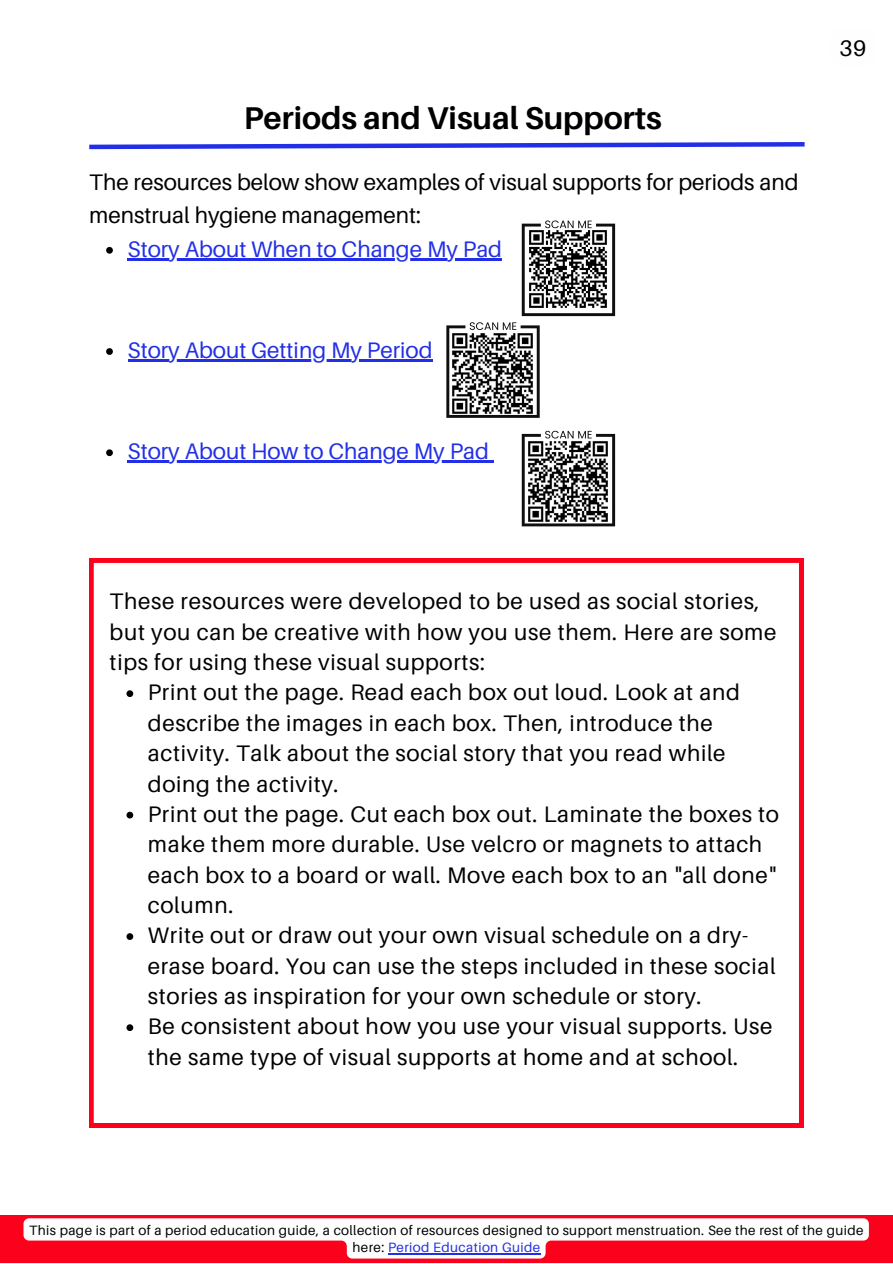
<style>
.page{position:relative;width:893px;height:1264px;background:#fff}
.page>*{position:absolute;margin:0;border:0;box-sizing:border-box;transform-origin:0 0}
.t1{font:700 31.5px "Aileron";color:#000}
.t2{font:22.5px "Aileron";letter-spacing:.03em;color:#000}
.t3{font:22.5px/33.8px "Aileron";color:#000}
.t4{font:22.5px "Aileron";color:#222fe6}
.t5{font:13.5px/18px "Aileron";letter-spacing:.03em;color:#000;text-align:center}
.s1{color:#222fe6}
</style>
<div class="page">
<svg style="left:89px;top:142px;width:716px;height:8px"></svg>
<svg style="left:106px;top:247px;width:7px;height:7px"></svg>
<hr style="left:127px;top:258px;width:375px;height:2px;background:#222fe6">
<svg style="left:106px;top:348px;width:7px;height:7px"></svg>
<hr style="left:127px;top:359px;width:305px;height:2px;background:#222fe6">
<svg style="left:106px;top:449px;width:7px;height:7px"></svg>
<hr style="left:127px;top:460px;width:362px;height:3px;background:#222fe6">
<svg style="left:489px;top:460px;width:4px;height:3px"></svg>
<svg style="left:521px;top:220px;width:94px;height:96px"></svg>
<svg style="left:446px;top:322px;width:93px;height:96px"></svg>
<svg style="left:521px;top:431px;width:94px;height:95px"></svg>
<svg style="left:89px;top:558px;width:714px;height:569px"></svg>
<div style="left:0;top:1215px;width:892px;height:47px;background:#fb011c"></div>
<svg style="left:23px;top:1218px;width:845px;height:40px"></svg>
<hr style="left:388px;top:1253px;width:152px;height:1px;background:#222fe6">
<h1 class="t1" style="left:244px;top:98px;width:419px">Periods and Visual Supports</h1>
<p class="t3" style="left:89px;top:164px;width:710px">The resources below show examples of visual supports for periods and menstrual hygiene management:</p>
<p class="t4" style="left:127px;top:235px;width:376px">Story About When to Change My Pad</p>
<p class="t4" style="left:127px;top:336px;width:306px">Story About Getting My Period</p>
<p class="t4" style="left:127px;top:437px;width:363px">Story About How to Change My Pad</p>
<p class="t2" style="left:839px;top:34px;width:28px">39</p>
<p class="t2" style="left:110px;top:587px;width:651px">These resources were developed to be used as social stories,</p>
<p class="t2" style="left:110px;top:618px;width:668px">but you can be creative with how you use them. Here are some</p>
<p class="t2" style="left:110px;top:648px;width:377px">tips for using these visual supports:</p>
<p class="t2" style="left:148px;top:678px;width:593px">Print out the page. Read each box out loud. Look at and</p>
<p class="t2" style="left:148px;top:709px;width:566px">describe the images in each box. Then, introduce the</p>
<p class="t2" style="left:148px;top:739px;width:579px">activity. Talk about the social story that you read while</p>
<p class="t2" style="left:148px;top:769px;width:192px">doing the activity.</p>
<p class="t2" style="left:148px;top:800px;width:632px">Print out the page. Cut each box out. Laminate the boxes to</p>
<p class="t2" style="left:148px;top:830px;width:616px">make them more durable. Use velcro or magnets to attach</p>
<p class="t2" style="left:148px;top:860px;width:629px">each box to a board or wall. Move each box to an "all done"</p>
<p class="t2" style="left:148px;top:891px;width:87px">column.</p>
<p class="t2" style="left:148px;top:921px;width:602px">Write out or draw out your own visual schedule on a dry-</p>
<p class="t2" style="left:148px;top:951px;width:629px">erase board. You can use the steps included in these social</p>
<p class="t2" style="left:148px;top:982px;width:555px">stories as inspiration for your own schedule or story.</p>
<p class="t2" style="left:148px;top:1012px;width:626px">Be consistent about how you use your visual supports. Use</p>
<p class="t2" style="left:148px;top:1042px;width:592px">the same type of visual supports at home and at school.</p>
<p class="t5" style="left:29px;top:1220px;width:835px">This page is part of a period education guide, a collection of resources designed to support menstruation. See the rest of the guide here: <span class="s1">Period Education Guide</span></p>
</div>
